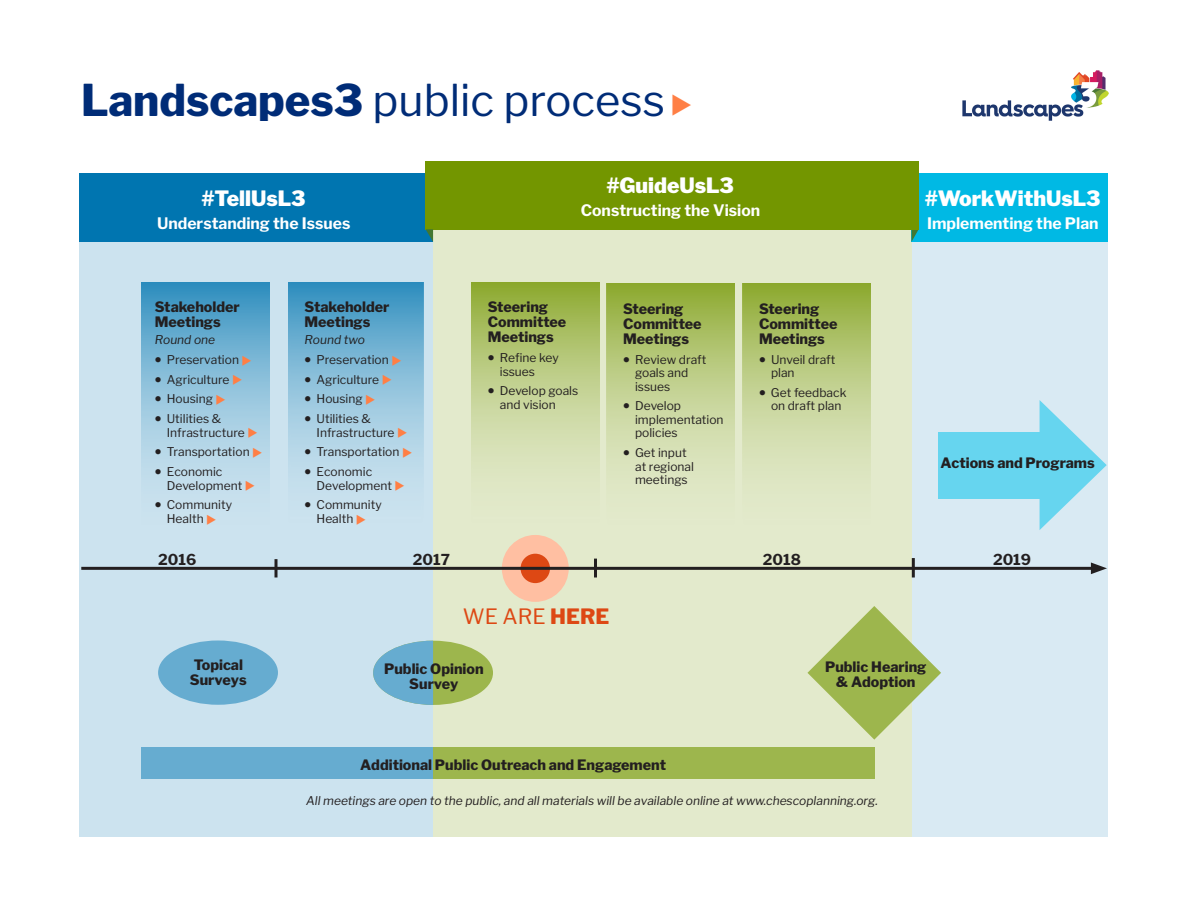
<style>
.page{position:relative;width:1188px;height:918px;background:#fff}
.page>*{position:absolute;margin:0;border:0;box-sizing:border-box;transform-origin:0 0}
.t1{font:43.5px "Libre Franklin";color:#002c77}
.Tell_us{font:900 21px "Libre Franklin";color:#fff}
.t2{font:21px "Libre Franklin";color:#dd4814}
.Tell_us_subtitle{font:700 15.75px "Libre Franklin";color:#fff}
.Year_black{font:700 15px "Libre Franklin";color:#231f20}
.Topic_header{font:800 14.25px/15px "Libre Franklin";color:#231f20}
.Meeting_detail_flush{font:12px/13.5px "Libre Franklin";color:#231f20}
.Meeting_detail_flush-2{font:italic 12px "Libre Franklin";color:#231f20}
.s1{font-weight:800}
.s2{color:#ff7f45}
</style>
<div class="page">
<div style="left:876px;top:177px;width:232px;height:660px;background:#d9eaf3"></div>
<div style="left:79px;top:213px;width:422px;height:624px;background:#cce3ef"></div>
<div style="left:433px;top:173px;width:479px;height:664px;background:#e3eacc"></div>
<div style="left:502px;top:535px;width:67px;height:67px;background:#ffbfa2;border-radius:50%"></div>
<div style="left:521px;top:554px;width:29px;height:29px;background:#dd4814;border-radius:50%"></div>
<svg style="left:274px;top:559px;width:4px;height:18px"></svg>
<hr style="left:594px;top:559px;width:3px;height:18px;background:#231f20">
<hr style="left:912px;top:558px;width:3px;height:19px;background:#231f20">
<hr style="left:81px;top:567px;width:1016px;height:3px;background:#231f20">
<svg style="left:1091px;top:562px;width:16px;height:12px"></svg>
<div style="left:912px;top:174px;width:196px;height:68px;background:#00b9e4"></div>
<div style="left:79px;top:174px;width:354px;height:68px;background:#0075b0"></div>
<svg style="left:912px;top:229px;width:7px;height:12px"></svg>
<div style="left:426px;top:161px;width:493px;height:68px;background:#739600"></div>
<svg style="left:426px;top:229px;width:7px;height:13px"></svg>
<svg style="left:807px;top:606px;width:134px;height:134px"></svg>
<div style="left:158px;top:640px;width:120px;height:65px;background:#66acd0;border-radius:50%"></div>
<div style="left:939px;top:432px;width:115px;height:67px;background:#66d5ef"></div>
<svg style="left:1040px;top:400px;width:67px;height:130px"></svg>
<div style="left:431px;top:747px;width:444px;height:31px;background:#9db64d"></div>
<div style="left:141px;top:747px;width:292px;height:31px;background:#66acd0"></div>
<img style="left:963px;top:71px;width:145px;height:50px">
<div style="left:373px;top:641px;width:120px;height:64px;background:#9db64d;border-radius:50%"></div>
<svg style="left:373px;top:641px;width:60px;height:64px"></svg>
<svg style="left:141px;top:282px;width:129px;height:196px;background:#84bcd8"></svg>
<svg style="left:288px;top:282px;width:135px;height:194px;background:#84bcd8"></svg>
<svg style="left:471px;top:282px;width:129px;height:260px"></svg>
<svg style="left:607px;top:284px;width:128px;height:194px;background:#bbcc85"></svg>
<svg style="left:742px;top:284px;width:129px;height:194px;background:#bccc85"></svg>
<p class="t1" style="left:81px;top:74px;width:613px"><span class="s1">Landscapes3</span> public process <span class="s2">◆</span></p>
<p class="Tell_us" style="left:202px;top:186px;width:105px">#TellUsL3</p>
<p class="Tell_us_subtitle" style="left:157px;top:214px;width:195px">Understanding the Issues</p>
<p class="Topic_header" style="left:155px;top:300px;width:86px">Stakeholder<br>Meetings</p>
<p class="Meeting_detail_flush-2" style="left:155px;top:333px;width:62px">Round one</p>
<p class="Meeting_detail_flush" style="left:155px;top:353px;width:99px">● Preservation <span class="s2">◆</span></p>
<p class="Meeting_detail_flush" style="left:155px;top:373px;width:89px">● Agriculture <span class="s2">◆</span></p>
<p class="Meeting_detail_flush" style="left:155px;top:392px;width:73px">● Housing <span class="s2">◆</span></p>
<p class="Meeting_detail_flush" style="left:167px;top:412px;width:93px;text-indent:-12px">● Utilities &amp;<br>Infrastructure <span class="s2">◆</span></p>
<p class="Meeting_detail_flush" style="left:155px;top:445px;width:110px">● Transportation <span class="s2">◆</span></p>
<p class="Meeting_detail_flush" style="left:167px;top:465px;width:90px;text-indent:-12px">● Economic<br>Development <span class="s2">◆</span></p>
<p class="Meeting_detail_flush" style="left:155px;top:498px;width:79px;text-align:center">● Community<br>Health <span class="s2">◆</span></p>
<p class="Topic_header" style="left:305px;top:300px;width:86px">Stakeholder<br>Meetings</p>
<p class="Meeting_detail_flush-2" style="left:305px;top:333px;width:62px">Round two</p>
<p class="Meeting_detail_flush" style="left:305px;top:353px;width:99px">● Preservation <span class="s2">◆</span></p>
<p class="Meeting_detail_flush" style="left:305px;top:373px;width:89px">● Agriculture <span class="s2">◆</span></p>
<p class="Meeting_detail_flush" style="left:305px;top:392px;width:73px">● Housing <span class="s2">◆</span></p>
<p class="Meeting_detail_flush" style="left:317px;top:412px;width:93px;text-indent:-12px">● Utilities &amp;<br>Infrastructure <span class="s2">◆</span></p>
<p class="Meeting_detail_flush" style="left:305px;top:445px;width:110px">● Transportation <span class="s2">◆</span></p>
<p class="Meeting_detail_flush" style="left:317px;top:465px;width:90px;text-indent:-12px">● Economic<br>Development <span class="s2">◆</span></p>
<p class="Meeting_detail_flush" style="left:305px;top:498px;width:79px;text-align:center">● Community<br>Health <span class="s2">◆</span></p>
<p class="Tell_us" style="left:607px;top:172px;width:129px">#GuideUsL3</p>
<p class="Tell_us_subtitle" style="left:581px;top:201px;width:181px">Constructing the Vision</p>
<p class="Topic_header" style="left:488px;top:300px;width:80px">Steering<br>Committee<br>Meetings</p>
<p class="Meeting_detail_flush" style="left:500px;top:351px;width:61px;text-indent:-12px">● Refine key issues</p>
<p class="Meeting_detail_flush" style="left:500px;top:384px;width:80px;text-indent:-12px">● Develop goals and vision</p>
<p class="Topic_header" style="left:623px;top:301px;width:80px">Steering<br>Committee<br>Meetings</p>
<p class="Meeting_detail_flush" style="left:635px;top:353px;width:73px;text-indent:-12px">● Review draft goals and issues</p>
<p class="Meeting_detail_flush" style="left:635px;top:399px;width:90px;text-indent:-12px">● Develop implementation policies</p>
<p class="Meeting_detail_flush" style="left:635px;top:446px;width:60px;text-indent:-12px">● Get input at regional meetings</p>
<p class="Topic_header" style="left:759px;top:301px;width:80px">Steering<br>Committee<br>Meetings</p>
<p class="Meeting_detail_flush" style="left:771px;top:353px;width:66px;text-indent:-12px">● Unveil draft plan</p>
<p class="Meeting_detail_flush" style="left:759px;top:386px;width:89px;text-align:center">● Get feedback on draft plan</p>
<p class="Tell_us" style="left:925px;top:186px;width:177px">#WorkWithUsL3</p>
<p class="Tell_us_subtitle" style="left:927px;top:214px;width:173px">Implementing the Plan</p>
<p class="Topic_header" style="left:940px;top:455px;width:156px">Actions and Programs</p>
<p class="Year_black" style="left:158px;top:551px;width:40px">2016</p>
<p class="Year_black" style="left:413px;top:551px;width:39px">2017</p>
<p class="Year_black" style="left:763px;top:551px;width:40px">2018</p>
<p class="Year_black" style="left:993px;top:551px;width:40px">2019</p>
<p class="Topic_header" style="left:190px;top:657px;width:58px">Topical<br>Surveys</p>
<p class="t2" style="left:463px;top:604px;width:148px">WE ARE <span class="s1">HERE</span></p>
<p class="Topic_header" style="left:384px;top:661px;width:101px;text-align:center">Public Opinion<br>Survey</p>
<p class="Topic_header" style="left:825px;top:659px;width:103px;text-align:center">Public Hearing &amp; Adoption</p>
<p class="Topic_header" style="left:360px;top:757px;width:307px">Additional Public Outreach and Engagement</p>
<p class="Meeting_detail_flush-2" style="left:306px;top:793px;width:573px">All meetings are open to the public, and all materials will be available online at www.chescoplanning.org.</p>
</div>
